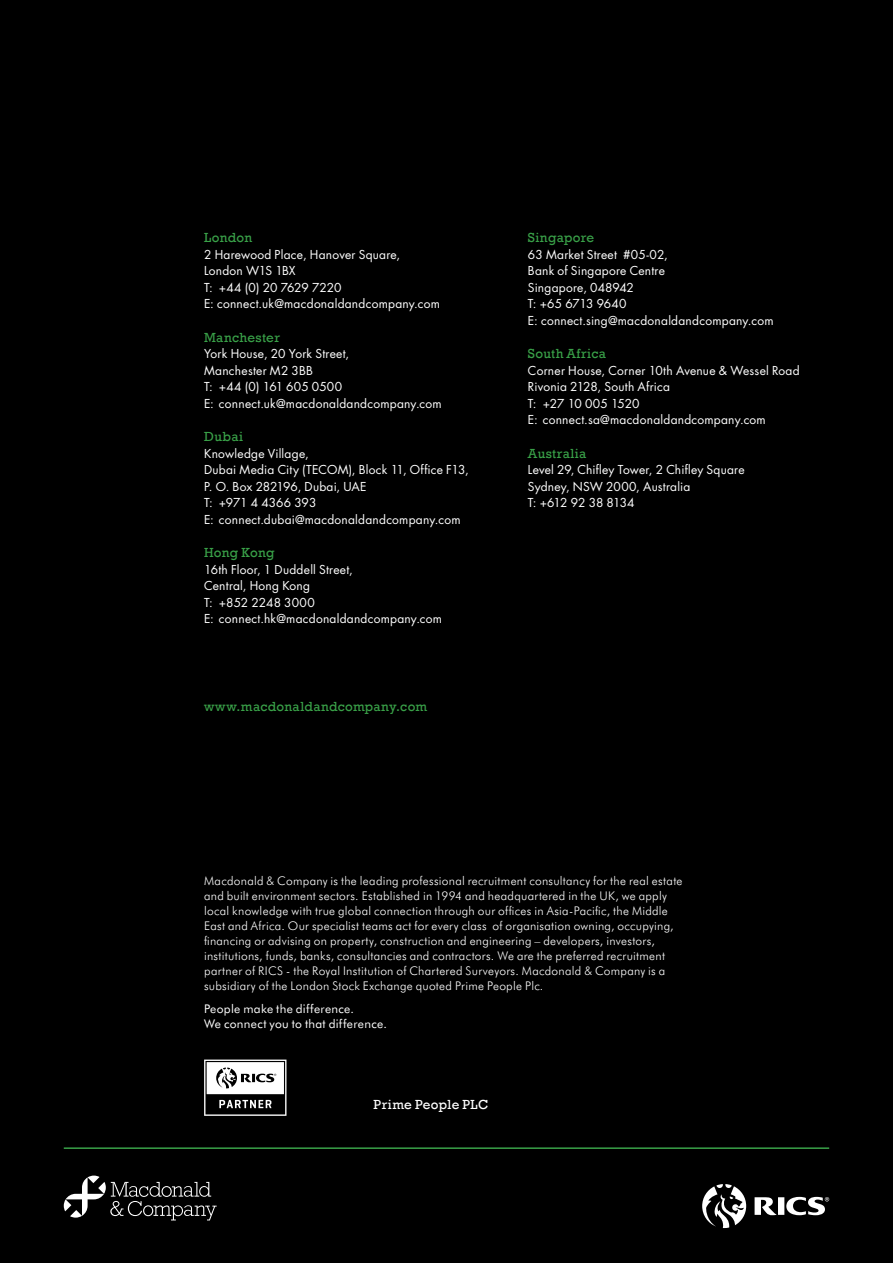
<style>
.page{position:relative;width:893px;height:1263px;background:#000}
.page>*{position:absolute;margin:0;border:0;box-sizing:border-box;transform-origin:0 0}
.t1{font:13.5px "Rockwell";letter-spacing:.025em;color:#39a148}
.t2{font:13.5px "Rockwell";letter-spacing:.025em;color:#fff}
.t3{font:12px/16.5px "Futura";letter-spacing:.02em;color:#fff}
.t4{font:300 12px/15px "Futura BT";letter-spacing:.02em;color:#fff}
.t5{font:12px/15px "Futura BT";letter-spacing:.025em;color:#fff}
</style>
<div class="page">
<svg style="left:204px;top:1059px;width:82px;height:57px"></svg>
<hr style="left:64px;top:1147px;width:765px;height:2px;background:#39a148">
<svg style="left:702px;top:1184px;width:127px;height:44px"></svg>
<svg style="left:64px;top:1175px;width:153px;height:45px"></svg>
<p class="t1" style="left:204px;top:230px;width:50px">London</p>
<p class="t3" style="left:204px;top:246px;width:237px">2 Harewood Place, Hanover Square,<br>London W1S 1BX<br>T: +44 (0) 20 7629 7220<br>E: connect.uk@macdonaldandcompany.com</p>
<p class="t1" style="left:204px;top:329px;width:77px">Manchester</p>
<p class="t3" style="left:204px;top:345px;width:239px">York House, 20 York Street,<br>Manchester M2 3BB<br>T: +44 (0) 161 605 0500<br>E: connect.uk@macdonaldandcompany.com</p>
<p class="t1" style="left:204px;top:429px;width:40px">Dubai</p>
<p class="t3" style="left:204px;top:445px;width:266px">Knowledge Village,<br>Dubai Media City (TECOM), Block 11, Office F13,<br>P. O. Box 282196, Dubai, UAE<br>T: +971 4 4366 393<br>E: connect.dubai@macdonaldandcompany.com</p>
<p class="t1" style="left:204px;top:545px;width:72px">Hong Kong</p>
<p class="t3" style="left:204px;top:561px;width:239px">16th Floor, 1 Duddell Street,<br>Central, Hong Kong<br>T: +852 2248 3000<br>E: connect.hk@macdonaldandcompany.com</p>
<p class="t1" style="left:204px;top:698px;width:225px">www.macdonaldandcompany.com</p>
<p class="t1" style="left:528px;top:230px;width:68px">Singapore</p>
<p class="t3" style="left:528px;top:246px;width:247px">63 Market Street #05-02,<br>Bank of Singapore Centre<br>Singapore, 048942<br>T: +65 6713 9640<br>E: connect.sing@macdonaldandcompany.com</p>
<p class="t1" style="left:528px;top:346px;width:79px">South Africa</p>
<p class="t3" style="left:528px;top:362px;width:273px">Corner House, Corner 10th Avenue &amp; Wessel Road Rivonia 2128, South Africa<br>T: +27 10 005 1520<br>E: connect.sa@macdonaldandcompany.com</p>
<p class="t1" style="left:528px;top:445px;width:60px">Australia</p>
<p class="t3" style="left:528px;top:461px;width:218px">Level 29, Chifley Tower, 2 Chifley Square<br>Sydney, NSW 2000, Australia<br>T: +612 92 38 8134</p>
<p class="t4" style="left:204px;top:873px;width:480px">Macdonald &amp; Company is the leading professional recruitment consultancy for the real estate and built environment sectors. Established in 1994 and headquartered in the UK, we apply local knowledge with true global connection through our offices in Asia-Pacific, the Middle East and Africa. Our specialist teams act for every class of organisation owning, occupying, financing or advising on property, construction and engineering – developers, investors, institutions, funds, banks, consultancies and contractors. We are the preferred recruitment partner of RICS - the Royal Institution of Chartered Surveyors. Macdonald &amp; Company is a subsidiary of the London Stock Exchange quoted Prime People Plc.</p>
<p class="t5" style="left:204px;top:1001px;width:184px">People make the difference.<br>We connect you to that difference.</p>
<p class="t2" style="left:373px;top:1097px;width:117px">Prime People PLC</p>
</div>
